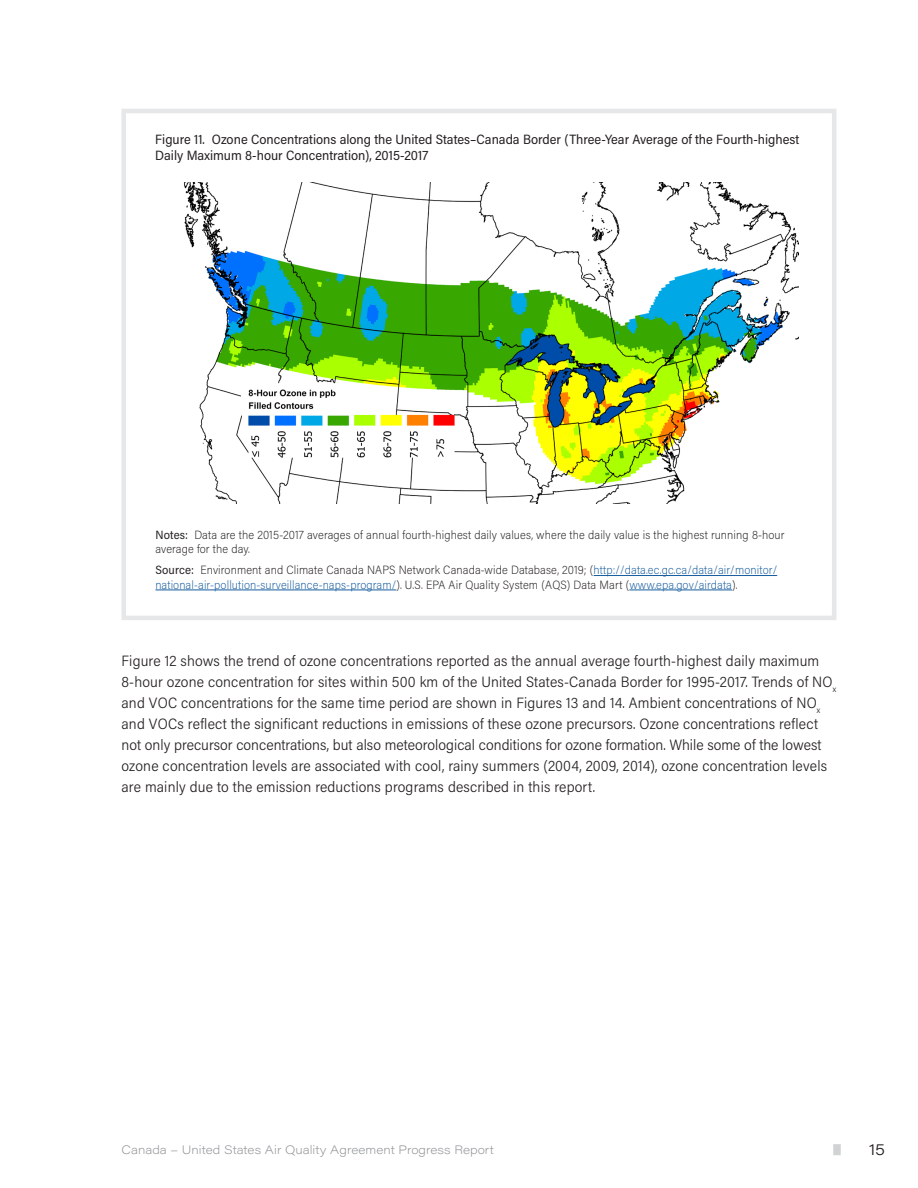
<style>
.page{position:relative;width:918px;height:1188px;background:#fff}
.page>*{position:absolute;margin:0;border:0;box-sizing:border-box;transform-origin:0 0}
.Body{font:300 15px/21px "Acumin Pro Semi Cond";letter-spacing:.01em;color:#231f20}
.t1{font:300 15px "Acumin Pro Wide";color:#231f20}
.t2{font:13.5px/16.2px "Acumin Pro Semi Cond";color:#231f20}
.t3{font:200 12px/14.4px "Acumin Pro Semi Cond";letter-spacing:.01em;color:#175d9e}
.t4{font:200 12px/14.4px "Acumin Pro Semi Cond";letter-spacing:.01em;color:#231f20}
.t5{font:12px "Acumin Variable Concept";color:#939598}
.s1{font-weight:400}
.s2{font-weight:400;color:#231f20}
.s3{color:#231f20}
</style>
<div class="page">
<div style="left:833px;top:1144px;width:8px;height:11px;background:#d1d2d4"></div>
<hr style="left:594px;top:575px;width:183px;height:1px;background:#175d9e">
<hr style="left:155px;top:590px;width:241px;height:1px;background:#175d9e">
<hr style="left:629px;top:590px;width:103px;height:1px;background:#175d9e">
<div style="left:122px;top:109px;width:714px;height:511px;border:4px solid #e6e7e9"></div>
<img style="left:184px;top:182px;width:615px;height:321px">
<p class="t2" style="left:155px;top:130px;width:646px">Figure 11. Ozone Concentrations along the United States–Canada Border (Three-Year Average of the Fourth-highest<br>Daily Maximum 8-hour Concentration), 2015-2017</p>
<p class="t4" style="left:155px;top:527px;width:631px"><span class="s1">Notes:</span> Data are the 2015-2017 averages of annual fourth-highest daily values, where the daily value is the highest running 8-hour average for the day.</p>
<p class="t3" style="left:155px;top:562px;width:623px"><span class="s2">Source:</span> <span class="s3">Environment and Climate Canada NAPS Network Canada-wide Database, 2019; (</span>http://data.ec.gc.ca/data/air/monitor/ national-air-pollution-surveillance-naps-program/<span class="s3">). U.S. EPA Air Quality System (AQS) Data Mart (</span>www.epa.gov/airdata<span class="s3">).</span></p>
<p class="Body" style="left:122px;top:649px;width:716px">Figure 12 shows the trend of ozone concentrations reported as the annual average fourth-highest daily maximum 8-hour ozone concentration for sites within 500 km of the United States-Canada Border for 1995-2017. Trends of NO<sub>x </sub>and VOC concentrations for the same time period are shown in Figures 13 and 14. Ambient concentrations of NO<sub>x </sub>and VOCs reflect the significant reductions in emissions of these ozone precursors. Ozone concentrations reflect not only precursor concentrations, but also meteorological conditions for ozone formation. While some of the lowest ozone concentration levels are associated with cool, rainy summers (2004, 2009, 2014), ozone concentration levels are mainly due to the emission reductions programs described in this report.</p>
<p class="t5" style="left:122px;top:1142px;width:374px">Canada – United States Air Quality Agreement Progress Report</p>
<p class="t1" style="left:869px;top:1139px;width:17px">15</p>
</div>
